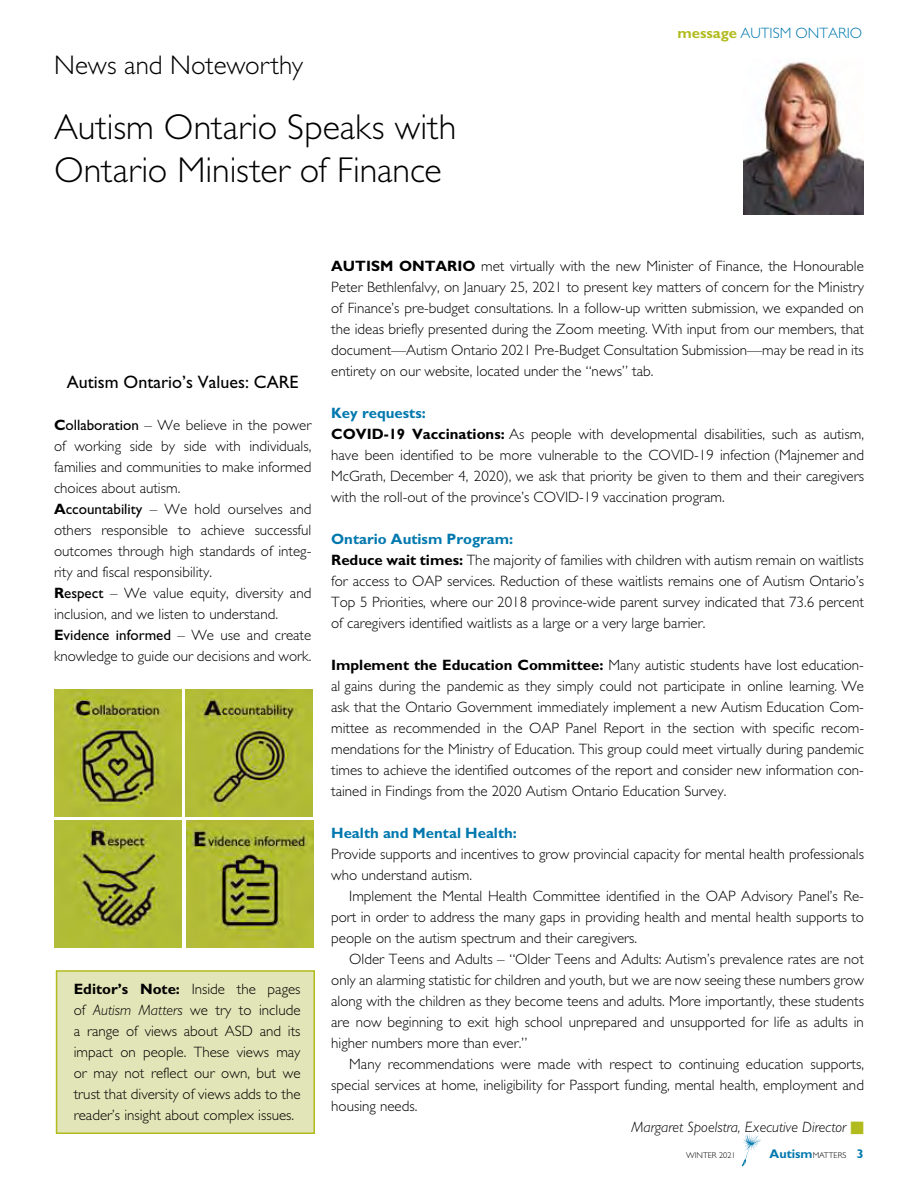
<style>
.page{position:relative;width:918px;height:1188px;background:#fff}
.page>*{position:absolute;margin:0;border:0;box-sizing:border-box;transform-origin:0 0}
.t1{font:300 36px/43.2px "Gill Sans";color:#000}
.t2{font:300 27px "Gill Sans";color:#000}
.t3{font:18px "Gill Sans";color:#000}
.t4{font:300 15px/21px "Gill Sans";color:#000;text-align:justify}
.t5{font:italic 300 15px "Gill Sans";color:#000}
.t6{font:300 15px "Gill Sans";color:#0078ae}
.t7{font:700 15px "Gill Sans";color:#0078ae}
.t8{font:700 15px "Gill Sans";color:#000}
.t9{font:700 15px "Gill Sans";color:#b2bb1e}
.t10{font:700 12.6px "Gill Sans";color:#0078ae}
.t11{font:300 8.4px "Gill Sans";color:#000}
.s1{font-weight:300;color:#0078ae}
.s2{font-weight:700;color:#b2bb1e}
.s3{font-weight:700}
.s4{font-weight:400}
.s5{font-style:italic}
.s6{font-weight:700;color:#0078ae}
.s7{color:#b2bb1e}
.s8{font-weight:300;font-size:8.4px;color:#000}
</style>
<div class="page">
<svg style="left:742px;top:1133px;width:19px;height:33px"></svg>
<img style="left:743px;top:62px;width:121px;height:152px">
<div style="left:56px;top:970px;width:259px;height:164px;background:#e2e5b7;border:2px solid #b2bb1e"></div>
<img style="left:55px;top:689px;width:127px;height:127px">
<img style="left:55px;top:821px;width:126px;height:127px">
<img style="left:186px;top:821px;width:127px;height:127px">
<img style="left:186px;top:689px;width:127px;height:127px">
<h2 class="t2" style="left:54px;top:50px;width:251px">News and Noteworthy</h2>
<h1 class="t1" style="left:54px;top:105px;width:404px">Autism Ontario Speaks with<br>Ontario Minister of Finance</h1>
<p class="t9" style="left:652px;top:24px;width:101px">message <span class="s1">EXEC</span></p>
<p class="t6" style="left:774px;top:25px;width:92px">VE DIRECTOR</p>
<p class="t6" style="left:677px;top:25px;width:186px"><span class="s2">message</span> AUTISM ONTARIO</p>
<p class="t3" style="left:67px;top:372px;width:233px">Autism Ontario’s Values: CARE</p>
<p class="t4" style="left:54px;top:415px;width:259px;text-align:left"><span class="s3">C</span><span class="s4">ollaboration</span> – We believe in the power of working side by side with individuals, families and communities to make informed choices about autism.<br><span class="s3">A</span><span class="s4">ccountability</span> – We hold ourselves and others responsible to achieve successful outcomes through high standards of integ&shy;rity and fiscal responsibility.<br><span class="s3">R</span><span class="s4">espect</span> – We value equity, diversity and inclusion, and we listen to understand.<br><span class="s3">E</span><span class="s4">vidence informed</span> – We use and create knowledge to guide our decisions and work.</p>
<p class="t4" style="left:74px;top:979px;width:228px"><span class="s3">Editor’s Note:</span> Inside the pages of <span class="s5">Autism Matters</span> we try to include a range of views about ASD and its impact on people. These views may or may not reflect our own, but we trust that diversity of views adds to the reader’s insight about complex issues.</p>
<p class="t4" style="left:331px;top:256px;width:534px;text-indent:150px">met virtually with the new Minister of Finance, the Honourable Peter Bethlenfalvy, on January 25, 2021 to present key matters of concern for the Ministry of Finance’s pre-budget consultations. In a follow-up written submission, we expanded on the ideas briefly presented during the Zoom meeting. With input from our members, that document—Autism Ontario 2021 Pre-Budget Consultation Submission—may be read in its entirety on our website, located under the “news” tab.</p>
<p class="t4" style="left:331px;top:403px;width:534px;text-align:left"><span class="s6">Key requests:<br></span><span class="s3">COVID-19 Vaccinations:</span> As people with developmental disabilities, such as autism, have been identified to be more vulnerable to the COVID-19 infection (Majnemer and McGrath, December 4, 2020), we ask that priority be given to them and their caregivers with the roll-out of the province’s COVID-19 vaccination program.</p>
<p class="t4" style="left:331px;top:529px;width:534px;text-align:left"><span class="s6">Ontario Autism Program:<br></span><span class="s3">Reduce wait times:</span> The majority of families with children with autism remain on waitlists for access to OAP services. Reduction of these waitlists remains one of Autism Ontario’s Top 5 Priorities, where our 2018 province-wide parent survey indicated that 73.6 percent of caregivers identified waitlists as a large or a very large barrier.</p>
<p class="t4" style="left:331px;top:655px;width:534px"><span class="s3">Implement the Education Committee:</span> Many autistic students have lost education&shy;al gains during the pandemic as they simply could not participate in online learning. We ask that the Ontario Government immediately implement a new Autism Education Com&shy;mittee as recommended in the OAP Panel Report in the section with specific recom&shy;mendations for the Ministry of Education. This group could meet virtually during pandemic times to achieve the identified outcomes of the report and consider new information con&shy;tained in Findings from the 2020 Autism Ontario Education Survey.</p>
<p class="t7" style="left:331px;top:824px;width:187px">Health and Mental Health:</p>
<p class="t4" style="left:331px;top:844px;width:534px">Provide supports and incentives to grow provincial capacity for mental health professionals who understand autism.</p>
<p class="t4" style="left:331px;top:886px;width:534px;text-indent:18px">Implement the Mental Health Committee identified in the OAP Advisory Panel’s Re&shy;port in order to address the many gaps in providing health and mental health supports to people on the autism spectrum and their caregivers.</p>
<p class="t4" style="left:331px;top:949px;width:534px;text-indent:18px">Older Teens and Adults – “Older Teens and Adults: Autism’s prevalence rates are not only an alarming statistic for children and youth, but we are now seeing these numbers grow along with the children as they become teens and adults. More importantly, these students are now beginning to exit high school unprepared and unsupported for life as adults in higher numbers more than ever.”</p>
<p class="t4" style="left:349px;top:1054px;width:516px">Many recommendations were made with respect to continuing education supports,</p>
<p class="t4" style="left:331px;top:1075px;width:534px">special services at home, ineligibility for Passport funding, mental health, employment and</p>
<p class="t4" style="left:331px;top:1096px;width:88px">housing needs.</p>
<p class="t5" style="left:632px;top:1119px;width:234px">Margaret Spoelstra, Executive Director <span class="s7">■</span></p>
<p class="t8" style="left:331px;top:257px;width:23px">Autism</p>
<p class="t8" style="left:399px;top:257px;width:25px">Ontario</p>
<p class="t11" style="left:686px;top:1151px;width:51px">WINTER 2021</p>
<p class="t10" style="left:770px;top:1147px;width:96px">Autism<span class="s8">MATTERS</span> 3</p>
</div>
